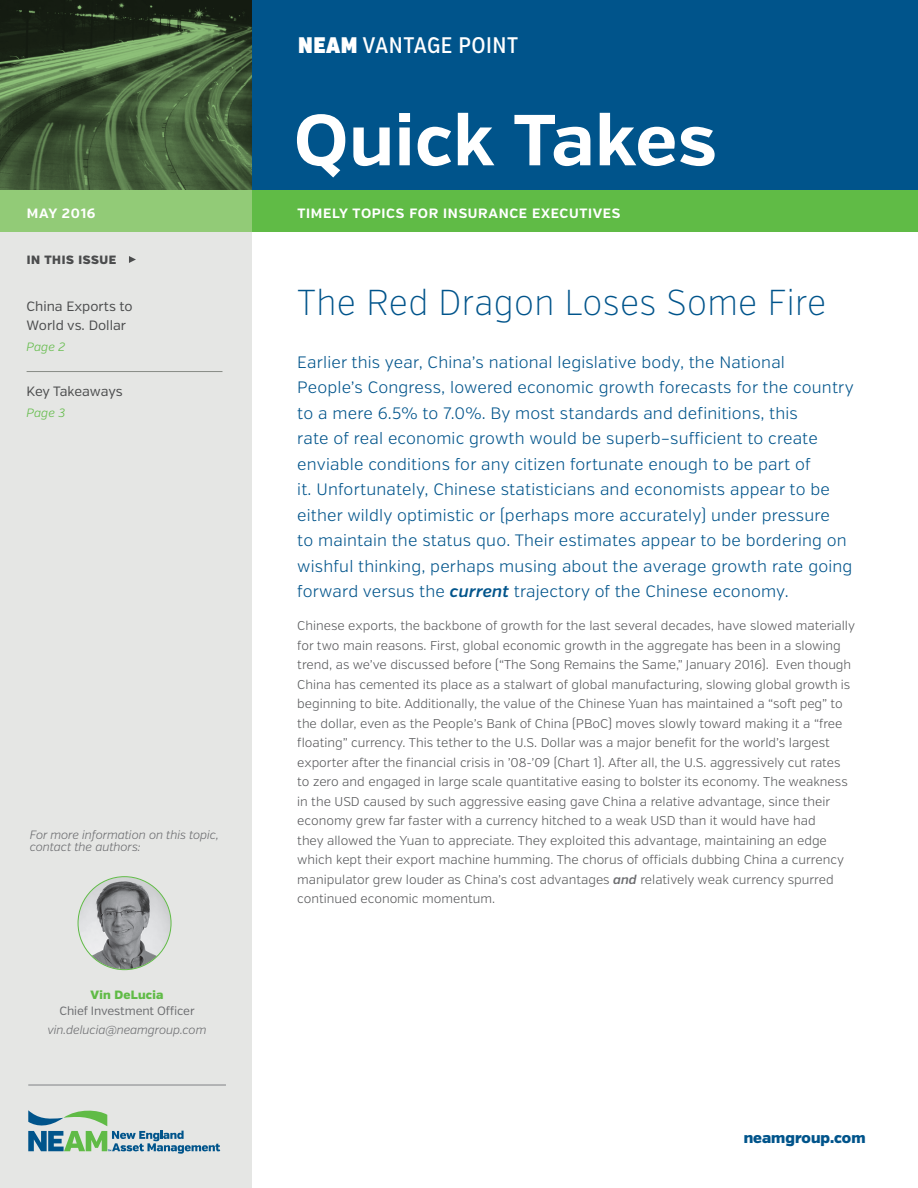
<style>
.page{position:relative;width:918px;height:1188px;background:#fff}
.page>*{position:absolute;margin:0;border:0;box-sizing:border-box;transform-origin:0 0}
.t1{font:700 72px "Verb";letter-spacing:.01em;color:#fff}
.t2{font:200 36px "Verb Cond";letter-spacing:.01em;color:#00548b}
.t3{font:500 22.5px "Verb Ex Cond";letter-spacing:.02em;color:#fff}
.intro_paragraph{font:300 16.5px/25.5px "Verb";letter-spacing:.01em;color:#00548b}
.t4{font:900 15px "Verb";color:#00548b}
.t5{font:700 13.5px "Verb";letter-spacing:.05em;color:#fff}
.side_bar_-_topics{font:13.5px/19.5px "Verb";color:#4b4c4d}
.body_text{font:300 12.75px/19.5px "Verb";color:#57585a}
.side_bar_-_email_add{font:italic 300 12px/12px "Verb";letter-spacing:-.01em;color:#6c6d70}
.side_bar_-_title{font:12px "Verb";letter-spacing:-.01em;color:#6c6d70}
.t6{font:900 12px "Verb";letter-spacing:.05em;color:#4b4c4d}
.side_bar_-_author{font:900 12px "Verb";letter-spacing:.02em;color:#60bb46}
.side_bar_-_page{font:italic 300 12px "Verb";color:#60bb46}
.s1{font-family:"Verb Ex Cond Ultra";font-weight:400}
.s2{font-weight:600;font-style:italic}
.s3{font-weight:600;font-style:italic;color:#6c6d70}
</style>
<div class="page">
<svg style="left:0;top:0;width:252px;height:190px;background:#405736"></svg>
<div style="left:0;top:199px;width:252px;height:989px;background:#e5e6e4"></div>
<svg style="left:28px;top:1110px;width:192px;height:44px"></svg>
<hr style="left:28px;top:1085px;width:198px;height:1px;background:#808285">
<svg style="left:129px;top:256px;width:7px;height:7px"></svg>
<div style="left:252px;top:0;width:666px;height:191px;background:#00548b"></div>
<div style="left:3px;top:190px;width:915px;height:42px;background:#60bb46"></div>
<div style="left:0;top:190px;width:252px;height:42px;background:#92cb77"></div>
<img style="left:78px;top:877px;width:93px;height:92px;border-radius:46px">
<hr style="left:27px;top:371px;width:195px;height:1px;background:#878b85">
<p class="t5" style="left:27px;top:205px;width:70px">MAY 2016</p>
<p class="t6" style="left:27px;top:253px;width:91px">IN THIS ISSUE</p>
<p class="side_bar_-_topics" style="left:27px;top:297px;width:108px">China Exports to<br>World vs. Dollar</p>
<p class="side_bar_-_page" style="left:27px;top:340px;width:40px">Page 2</p>
<p class="side_bar_-_topics" style="left:27px;top:382px;width:98px">Key Takeaways</p>
<p class="side_bar_-_page" style="left:27px;top:406px;width:40px">Page 3</p>
<p class="side_bar_-_email_add" style="left:30px;top:829px;width:191px">For more information on this topic, contact the authors:</p>
<p class="side_bar_-_author" style="left:91px;top:987px;width:74px">Vin DeLucia</p>
<p class="side_bar_-_title" style="left:59px;top:1004px;width:137px">Chief Investment Officer</p>
<p class="side_bar_-_email_add" style="left:47px;top:1024px;width:161px">vin.delucia@neamgroup.com</p>
<h3 class="t3" style="left:298px;top:32px;width:221px"><span class="s1">NEAM</span> VANTAGE POINT</h3>
<h1 class="t1" style="left:294px;top:96px;width:424px">Quick Takes</h1>
<p class="t5" style="left:298px;top:205px;width:324px">TIMELY TOPICS FOR INSURANCE EXECUTIVES</p>
<p class="t2" style="left:297px;top:282px;width:530px">The Red Dragon Loses Some Fire</p>
<p class="intro_paragraph" style="left:297px;top:350px;width:558px">Earlier this year, China’s national legislative body, the National People’s Congress, lowered economic growth forecasts for the country to a mere 6.5% to 7.0%. By most standards and definitions, this<br>rate of real economic growth would be superb–sufficient to create enviable conditions for any citizen fortunate enough to be part of<br>it. Unfortunately, Chinese statisticians and economists appear to be either wildly optimistic or (perhaps more accurately) under pressure<br>to maintain the status quo. Their estimates appear to be bordering on wishful thinking, perhaps musing about the average growth rate going forward versus the <span class="s2">current</span> trajectory of the Chinese economy.</p>
<p class="body_text" style="left:297px;top:616px;width:559px">Chinese exports, the backbone of growth for the last several decades, have slowed materially for two main reasons. First, global economic growth in the aggregate has been in a slowing trend, as we’ve discussed before (“The Song Remains the Same,” January 2016). Even though China has cemented its place as a stalwart of global manufacturing, slowing global growth is beginning to bite. Additionally, the value of the Chinese Yuan has maintained a “soft peg” to the dollar, even as the People’s Bank of China (PBoC) moves slowly toward making it a “free floating” currency. This tether to the U.S. Dollar was a major benefit for the world’s largest exporter after the financial crisis in ’08-’09 (Chart 1). After all, the U.S. aggressively cut rates to zero and engaged in large scale quantitative easing to bolster its economy. The weakness in the USD caused by such aggressive easing gave China a relative advantage, since their economy grew far faster with a currency hitched to a weak USD than it would have had<br>they allowed the Yuan to appreciate. They exploited this advantage, maintaining an edge which kept their export machine humming. The chorus of officials dubbing China a currency manipulator grew louder as China’s cost advantages <span class="s3">and</span> relatively weak currency spurred continued economic momentum.</p>
<p class="t4" style="left:744px;top:1128px;width:123px">neamgroup.com</p>
</div>
